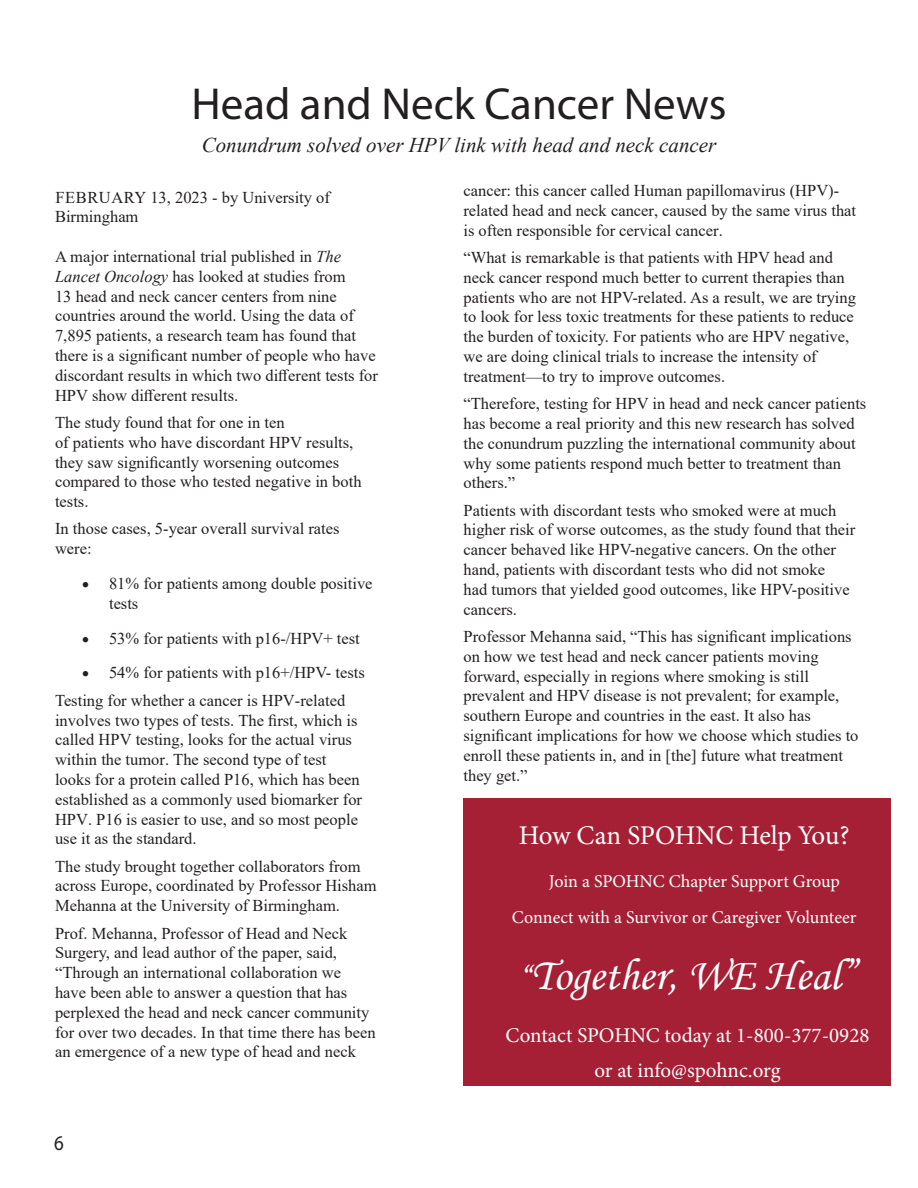
<style>
.page{position:relative;width:918px;height:1188px;background:#fff}
.page>*{position:absolute;margin:0;border:0;box-sizing:border-box;transform-origin:0 0}
.t1{font:45px "Myriad Pro";color:#231f20}
.t2{font:45px "Monotype Corsiva";color:#fff}
.t3{font:27px "Minion Pro";letter-spacing:-.01em;color:#fff}
.t4{font:21px/35.2px "Minion Pro";color:#fff;text-align:center}
.t5{font:italic 21px "Times New Roman";color:#231f20}
.t6{font:21px "Myriad Pro";color:#231f20;scale:.9 1}
.t7{font:18px/36px "Minion Pro";letter-spacing:-.005em;color:#fff}
.t8{font:16.5px/19.8px "Times New Roman";color:#231f20}
.s1{font-style:italic}
.s2{font-size:36px}
</style>
<div class="page">
<div style="left:464px;top:798px;width:427px;height:287px;background:#a62035"></div>
<p class="t1" style="left:192px;top:76px;width:536px">Head and Neck Cancer News</p>
<p class="t5" style="left:202px;top:130px;width:516px">Conundrum solved over HPV link with head and neck cancer</p>
<p class="t8" style="left:55px;top:187px;width:276px">FEBRUARY 13, 2023 - by University of<br>Birmingham</p>
<p class="t8" style="left:55px;top:246px;width:324px">A major international trial published in <span class="s1">The Lancet Oncology</span> has looked at studies from<br>13 head and neck cancer centers from nine countries around the world. Using the data of 7,895 patients, a research team has found that there is a significant number of people who have discordant results in which two different tests for HPV show different results.</p>
<p class="t8" style="left:55px;top:412px;width:308px">The study found that for one in ten<br>of patients who have discordant HPV results, they saw significantly worsening outcomes compared to those who tested negative in both tests.</p>
<p class="t8" style="left:55px;top:518px;width:286px">In those cases, 5-year overall survival rates were:</p>
<p class="t8" style="left:109px;top:573px;width:265px;text-indent:-27px">• 81% for patients among double positive tests</p>
<p class="t8" style="left:82px;top:628px;width:279px">• 53% for patients with p16-/HPV+ test</p>
<p class="t8" style="left:55px;top:659px;width:311px;line-height:27.3px;text-indent:27px">• 54% for patients with p16+/HPV- tests<br>Testing for whether a cancer is HPV-related</p>
<p class="t8" style="left:55px;top:710px;width:309px">involves two types of tests. The first, which is called HPV testing, looks for the actual virus within the tumor. The second type of test looks for a protein called P16, which has been established as a commonly used biomarker for HPV. P16 is easier to use, and so most people use it as the standard.</p>
<p class="t8" style="left:55px;top:856px;width:323px">The study brought together collaborators from across Europe, coordinated by Professor Hisham<br>Mehanna at the University of Birmingham.</p>
<p class="t8" style="left:55px;top:923px;width:322px">Prof. Mehanna, Professor of Head and Neck Surgery, and lead author of the paper, said, “Through an international collaboration we have been able to answer a question that has perplexed the head and neck cancer community for over two decades. In that time there has been an emergence of a new type of head and neck</p>
<p class="t8" style="left:464px;top:180px;width:394px">cancer: this cancer called Human papillomavirus (HPV)- related head and neck cancer, caused by the same virus that is often responsible for cervical cancer.</p>
<p class="t8" style="left:464px;top:247px;width:394px">“What is remarkable is that patients with HPV head and neck cancer respond much better to current therapies than patients who are not HPV-related. As a result, we are trying to look for less toxic treatments for these patients to reduce the burden of toxicity. For patients who are HPV negative, we are doing clinical trials to increase the intensity of treatment—to try to improve outcomes.</p>
<p class="t8" style="left:464px;top:393px;width:404px">“Therefore, testing for HPV in head and neck cancer patients has become a real priority and this new research has solved the conundrum puzzling the international community about why some patients respond much better to treatment than others.”</p>
<p class="t8" style="left:464px;top:500px;width:393px">Patients with discordant tests who smoked were at much higher risk of worse outcomes, as the study found that their cancer behaved like HPV-negative cancers. On the other hand, patients with discordant tests who did not smoke<br>had tumors that yielded good outcomes, like HPV-positive cancers.</p>
<p class="t8" style="left:464px;top:626px;width:397px">Professor Mehanna said, “This has significant implications on how we test head and neck cancer patients moving forward, especially in regions where smoking is still prevalent and HPV disease is not prevalent; for example, southern Europe and countries in the east. It also has significant implications for how we choose which studies to enroll these patients in, and in [the] future what treatment they get.”</p>
<p class="t3" style="left:519px;top:817px;width:332px">How Can SPOHNC Help You?</p>
<p class="t7" style="left:512px;top:863px;width:346px;text-indent:37px">Join a SPOHNC Chapter Support Group<br>Connect with a Survivor or Caregiver Volunteer</p>
<p class="t2" style="left:519px;top:948px;width:339px"><span class="s2">“</span>Together, WE Heal”</p>
<p class="t4" style="left:506px;top:1018px;width:365px">Contact SPOHNC today at 1-800-377-0928 or at info@spohnc.org</p>
<p class="t6" style="left:54px;top:1130px;width:12px">6</p>
</div>
